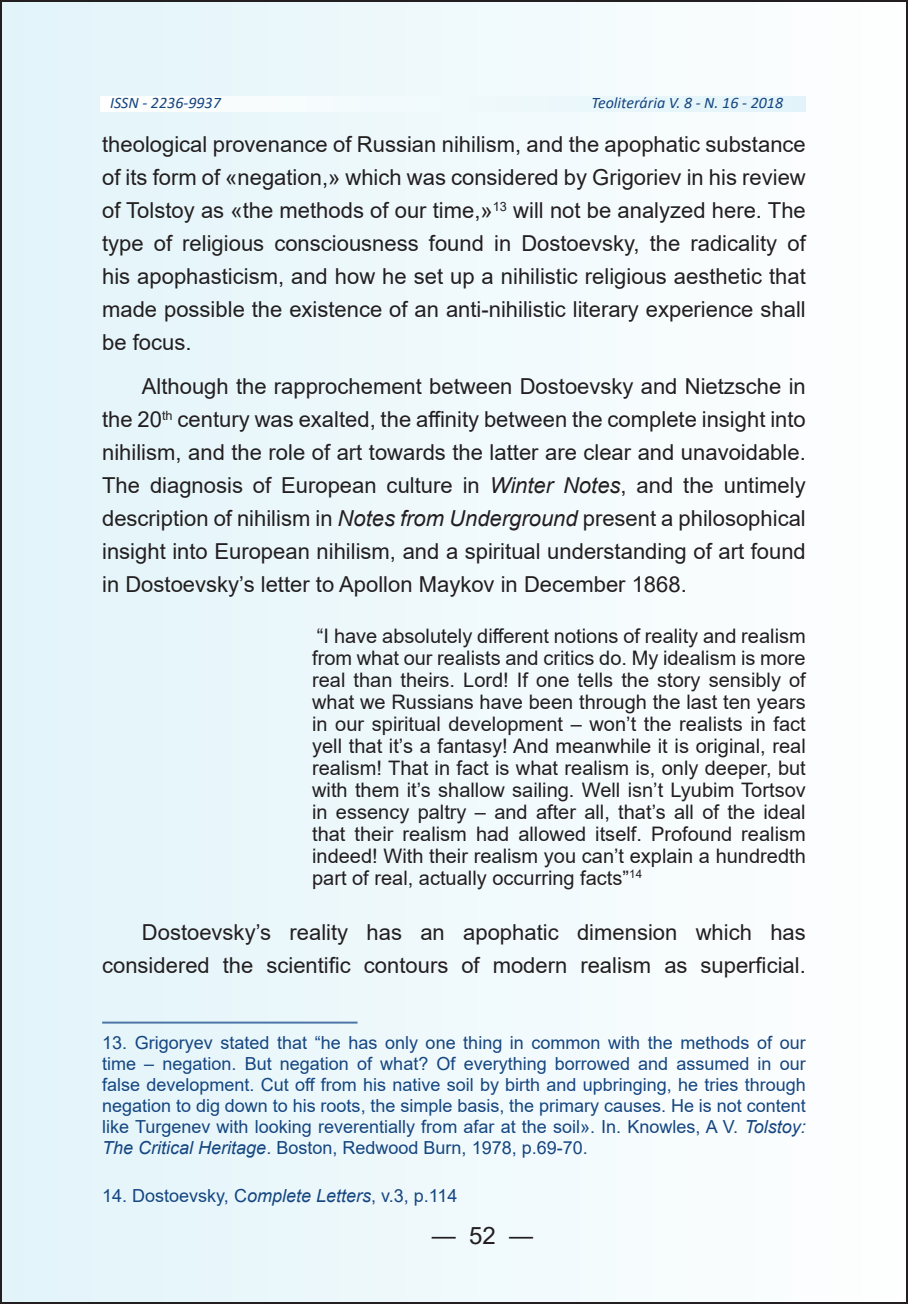
<style>
.page{position:relative;width:908px;height:1304px;background:#fff}
.page>*{position:absolute;margin:0;border:0;box-sizing:border-box;transform-origin:0 0}
.t1{font:24px "Arial";color:#231f20}
.t2{font:22px/33px "Arial";color:#231f20;text-align:justify}
.t3{font:20px/22px "Arial";color:#231f20;text-align:justify}
.t4{font:18px/21px "Arial";color:#154680;text-align:justify}
.t5{font:italic 16px "Calibri";color:#154680}
.s1{font-style:italic}
</style>
<div class="page">
<div style="left:1px;top:1px;width:905px;height:1302px;background:linear-gradient(to right,#e1f4fa,#fefefe)"></div>
<svg style="left:100px;top:96px;width:705px;height:15px"></svg>
<hr style="left:102px;top:1022px;width:255px;height:2px;background:#4d76a8">
<p class="t5" style="left:110px;top:92px;width:112px">ISSN - 2236-9937</p>
<p class="t5" style="left:591px;top:92px;width:193px">Teoliterária V. 8 - N. 16 - 2018</p>
<p class="t2" style="left:102px;top:128px;width:704px">theological provenance of Russian nihilism, and the apophatic substance of its form of «negation,» which was considered by Grigoriev in his review of Tolstoy as «the methods of our time,»<sup>13</sup> will not be analyzed here. The type of religious consciousness found in Dostoevsky, the radicality of his apophasticism, and how he set up a nihilistic religious aesthetic that made possible the existence of an anti-nihilistic literary experience shall be focus.</p>
<p class="t2" style="left:102px;top:370px;width:704px;text-indent:40px">Although the rapprochement between Dostoevsky and Nietzsche in the 20<sup>th</sup> century was exalted, the affinity between the complete insight into nihilism, and the role of art towards the latter are clear and unavoidable.<br>The diagnosis of European culture in <span class="s1">Winter Notes</span>, and the untimely description of nihilism in <span class="s1">Notes from Underground</span> present a philosophical insight into European nihilism, and a spiritual understanding of art found in Dostoevsky’s letter to Apollon Maykov in December 1868.</p>
<p class="t3" style="left:312px;top:625px;width:495px">“I have absolutely different notions of reality and realism from what our realists and critics do. My idealism is more real than theirs. Lord! If one tells the story sensibly of what we Russians have been through the last ten years in our spiritual development – won’t the realists in fact yell that it’s a fantasy! And meanwhile it is original, real realism! That in fact is what realism is, only deeper, but with them it’s shallow sailing. Well isn’t Lyubim Tortsov in essency paltry – and after all, that’s all of the ideal that their realism had allowed itself. Profound realism indeed! With their realism you can’t explain a hundredth part of real, actually occurring facts”<sup>14</sup></p>
<p class="t2" style="left:102px;top:916px;width:704px;text-align:right">Dostoevsky’s reality has an apophatic dimension which has considered the scientific contours of modern realism as superficial.</p>
<p class="t4" style="left:102px;top:1032px;width:704px">13. Grigoryev stated that “he has only one thing in common with the methods of our time – negation. But negation of what? Of everything borrowed and assumed in our false development. Cut off from his native soil by birth and upbringing, he tries through negation to dig down to his roots, the simple basis, the primary causes. He is not content like Turgenev with looking reverentially from afar at the soil». In. Knowles, A V. <span class="s1">Tolstoy:<br>The Critical Heritage</span>. Boston, Redwood Burn, 1978, p.69-70.</p>
<p class="t4" style="left:102px;top:1185px;width:357px">14. Dostoevsky, C<span class="s1">omplete Letters</span>, v.3, p.114</p>
<p class="t1" style="left:431px;top:1218px;width:103px">— 52 —</p>
</div>
